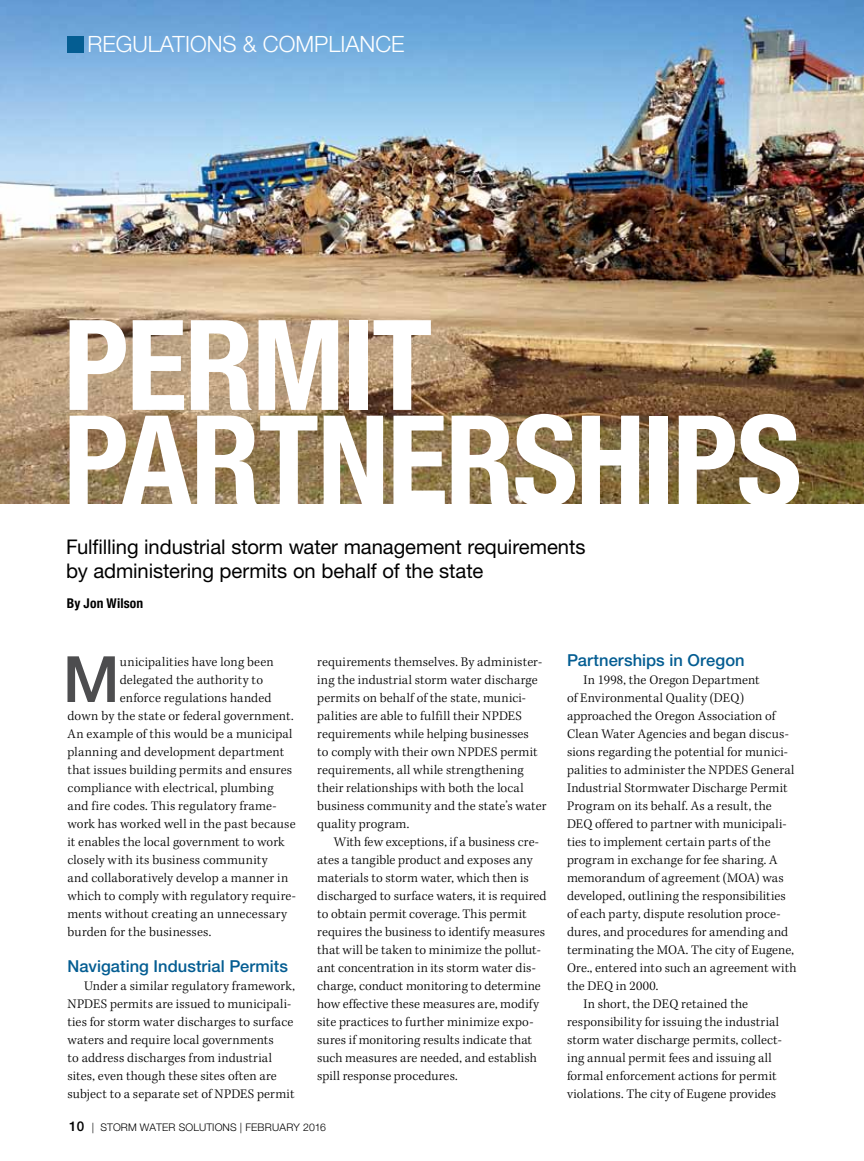
<style>
.page{position:relative;width:864px;height:1161px;background:#fff}
.page>*{position:absolute;margin:0;border:0;box-sizing:border-box;transform-origin:0 0}
.t1{font:700 condensed 125.55px/95.4px "Helvetica Neue LT Std";letter-spacing:-.02em;color:#fff}
.t2{font:500 63.9px "Helvetica Neue LT Std";color:#4d4d4f}
.t3{font:300 22.5px "Helvetica Neue LT Std";color:#fff}
.t4{font:20.25px/24.3px "Helvetica Neue LT Std";letter-spacing:-.005em;color:#000}
.t5{font:500 16.5px "Helvetica Neue LT Std";letter-spacing:.005em;color:#045d92}
.t6{font:300 13.5px/18px "Kepler Std";letter-spacing:.01em;color:#000}
.t7{font:700 condensed 13.5px "Helvetica Neue LT Std";letter-spacing:.01em;color:#000}
.t8{font:300 10.5px "Helvetica Neue LT Std";letter-spacing:.01em;color:#000}
.s1{font-weight:500;font-size:13.5px}
</style>
<div class="page">
<img style="left:0;top:0;width:864px;height:504px">
<div style="left:68px;top:36px;width:16px;height:16px;background:#045d92"></div>
<h3 class="t3" style="left:87px;top:30px;width:59px">REGULATIONS</h3>
<h3 class="t3" style="left:243px;top:30px;width:98px">&amp; COM PLIAN</h3>
<h3 class="t3" style="left:375px;top:30px;width:29px">CE</h3>
<h1 class="t1" style="left:63px;top:316px;width:740px">PERMIT<br>PARTNERSHIPS</h1>
<h3 class="t4" style="left:66px;top:534px;width:521px">Fulfilling industrial storm water management requirements by administering permits on behalf of the state</h3>
<p class="t7" style="left:67px;top:595px;width:78px">BY JON WILSON</p>
<h2 class="t2" style="left:63px;top:641px;width:58px">M</h2>
<p class="t6" style="left:120px;top:653px;width:155px">unicipalities have long been</p>
<p class="t6" style="left:120px;top:671px;width:145px">delegated the authority to</p>
<p class="t6" style="left:120px;top:689px;width:153px">enforce regulations handed</p>
<p class="t6" style="left:68px;top:707px;width:228px">down by the state or federal government.</p>
<p class="t6" style="left:68px;top:725px;width:226px">An example of this would be a municipal</p>
<p class="t6" style="left:68px;top:743px;width:218px">planning and development department</p>
<p class="t6" style="left:68px;top:761px;width:226px">that issues building permits and ensures</p>
<p class="t6" style="left:68px;top:779px;width:208px">compliance with electrical, plumbing</p>
<p class="t6" style="left:68px;top:797px;width:211px">and fire codes. This regulatory frame-</p>
<p class="t6" style="left:68px;top:815px;width:230px">work has worked well in the past because</p>
<p class="t6" style="left:68px;top:833px;width:219px">it enables the local government to work</p>
<p class="t6" style="left:68px;top:851px;width:202px">closely with its business community</p>
<p class="t6" style="left:68px;top:869px;width:222px">and collaboratively develop a manner in</p>
<p class="t6" style="left:68px;top:887px;width:230px">which to comply with regulatory require-</p>
<p class="t6" style="left:68px;top:905px;width:221px">ments without creating an unnecessary</p>
<p class="t6" style="left:68px;top:923px;width:145px">burden for the businesses.</p>
<p class="t5" style="left:68px;top:956px;width:222px">Navigating Industrial Permits</p>
<p class="t6" style="left:68px;top:977px;width:229px;text-indent:16px">Under a similar regulatory framework, NPDES permits are issued to municipali&shy;ties for storm water discharges to surface waters and require local governments<br>to address discharges from industrial sites, even though these sites often are subject to a separate set of NPDES permit</p>
<p class="t6" style="left:317px;top:653px;width:231px">requirements themselves. By administer&shy;ing the industrial storm water discharge permits on behalf of the state, munici&shy;palities are able to fulfill their NPDES requirements while helping businesses<br>to comply with their own NPDES permit requirements, all while strengthening their relationships with both the local business community and the state’s water quality program.</p>
<p class="t6" style="left:317px;top:833px;width:231px;text-indent:16px">With few exceptions, if a business cre&shy;ates a tangible product and exposes any materials to storm water, which then is discharged to surface waters, it is required to obtain permit coverage. This permit requires the business to identify measures that will be taken to minimize the pollut&shy;ant concentration in its storm water dis&shy;charge, conduct monitoring to determine how effective these measures are, modify site practices to further minimize expo&shy;sures if monitoring results indicate that such measures are needed, and establish spill response procedures.</p>
<p class="t8" style="left:69px;top:1121px;width:259px"><span class="s1">10</span> | STORM WATER SOLUTIONS | FEBRUARY 2016</p>
<p class="t5" style="left:567px;top:650px;width:179px">Partnerships in Oregon</p>
<p class="t6" style="left:584px;top:671px;width:178px">In 1998, the Oregon Department</p>
<p class="t6" style="left:567px;top:689px;width:178px">of Environmental Quality (DEQ)</p>
<p class="t6" style="left:567px;top:707px;width:210px">approached the Oregon Association of</p>
<p class="t6" style="left:567px;top:725px;width:223px">Clean Water Agencies and began discus-</p>
<p class="t6" style="left:567px;top:743px;width:223px">sions regarding the potential for munici-</p>
<p class="t6" style="left:567px;top:761px;width:229px">palities to administer the NPDES General</p>
<p class="t6" style="left:567px;top:779px;width:222px">Industrial Stormwater Discharge Permit</p>
<p class="t6" style="left:567px;top:797px;width:206px">Program on its behalf. As a result, the</p>
<p class="t6" style="left:567px;top:815px;width:221px">DEQ offered to partner with municipali-</p>
<p class="t6" style="left:567px;top:833px;width:205px">ties to implement certain parts of the</p>
<p class="t6" style="left:567px;top:851px;width:212px">program in exchange for fee sharing. A</p>
<p class="t6" style="left:567px;top:869px;width:218px">memorandum of agreement (MOA) was</p>
<p class="t6" style="left:567px;top:887px;width:220px">developed, outlining the responsibilities</p>
<p class="t6" style="left:567px;top:905px;width:215px">of each party, dispute resolution proce-</p>
<p class="t6" style="left:567px;top:923px;width:223px">dures, and procedures for amending and</p>
<p class="t6" style="left:567px;top:941px;width:229px">terminating the MOA. The city of Eugene,</p>
<p class="t6" style="left:567px;top:959px;width:231px">Ore., entered into such an agreement with</p>
<p class="t6" style="left:567px;top:977px;width:93px">the DEQ in 2000.</p>
<p class="t6" style="left:584px;top:995px;width:166px">In short, the DEQ retained the</p>
<p class="t6" style="left:567px;top:1013px;width:214px">responsibility for issuing the industrial</p>
<p class="t6" style="left:567px;top:1031px;width:216px">storm water discharge permits, collect-</p>
<p class="t6" style="left:567px;top:1049px;width:206px">ing annual permit fees and issuing all</p>
<p class="t6" style="left:567px;top:1067px;width:211px">formal enforcement actions for permit</p>
<p class="t6" style="left:567px;top:1085px;width:211px">violations. The city of Eugene provides</p>
</div>
